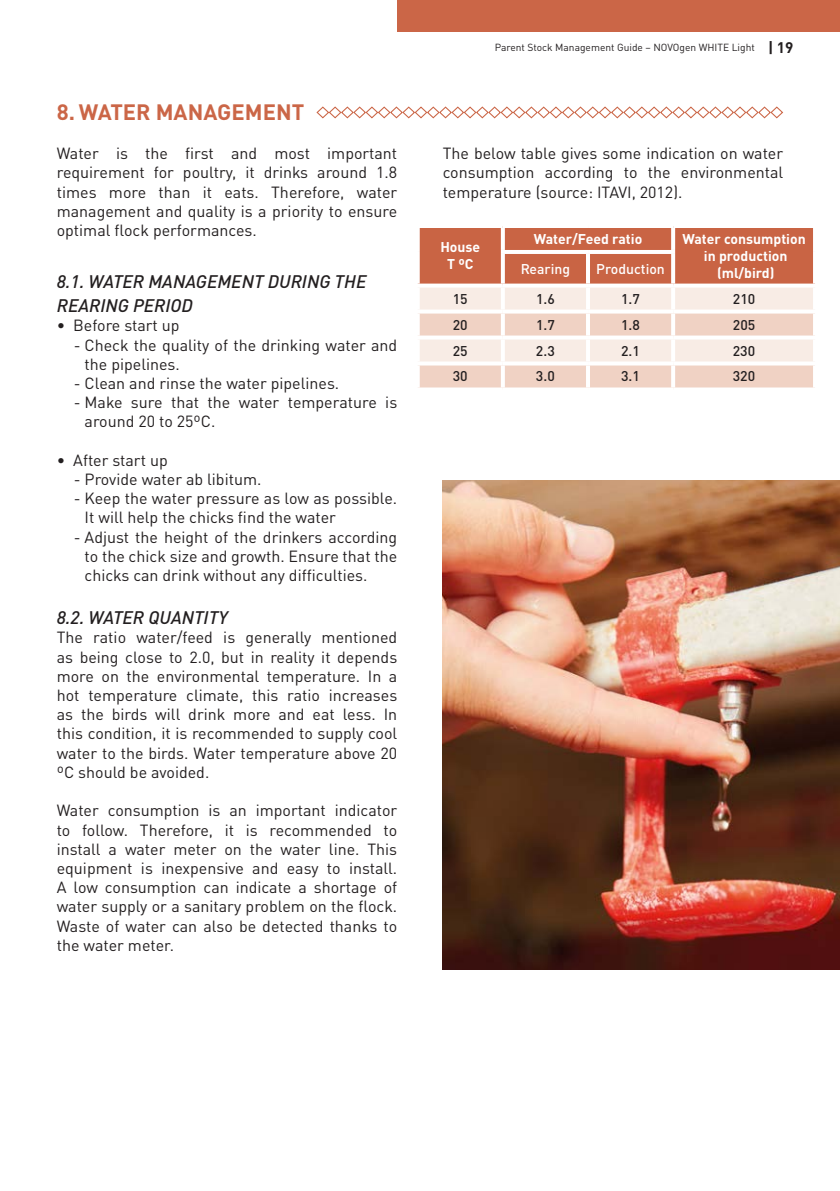
<style>
.page{position:relative;width:840px;height:1191px;background:#fff}
.page>*{position:absolute;margin:0;border:0;box-sizing:border-box;transform-origin:0 0}
._02_TITRE{font:700 22px "DIN Pro";color:#cb6647}
._03_SOUS_TITRE{font:italic 500 18px/24px "DIN Pro";color:#231f20}
.t1{font:16px/19.2px "DIN Pro";color:#231f20;text-align:justify}
.t2{font:700 14px/16.8px "DIN Pro";color:#fff;text-align:center}
.t3{font:500 14px "DIN Pro";color:#231f20}
.t4{font:500 14px "DIN Pro";color:#fff}
.t5{font:10.2px "DIN Pro";color:#231f20}
.s1{font-weight:700;font-size:15.2px}
</style>
<div class="page">
<svg style="left:316px;top:106px;width:467px;height:13px"></svg>
<svg style="left:419px;top:228px;width:393px;height:159px;background:#e4b19f"></svg>
<hr style="left:500px;top:250px;width:87px;height:4px;background:#fff">
<hr style="left:587px;top:250px;width:87px;height:4px;background:#fff">
<svg style="left:500px;top:228px;width:4px;height:22px"></svg>
<svg style="left:670px;top:228px;width:4px;height:22px"></svg>
<svg style="left:812px;top:228px;width:2px;height:24px"></svg>
<svg style="left:812px;top:252px;width:1px;height:31px"></svg>
<svg style="left:500px;top:254px;width:4px;height:29px"></svg>
<svg style="left:585px;top:254px;width:4px;height:29px"></svg>
<svg style="left:670px;top:254px;width:4px;height:29px"></svg>
<svg style="left:500px;top:287px;width:4px;height:22px"></svg>
<svg style="left:585px;top:287px;width:4px;height:22px"></svg>
<svg style="left:670px;top:287px;width:4px;height:22px"></svg>
<svg style="left:812px;top:287px;width:1px;height:22px"></svg>
<svg style="left:500px;top:313px;width:4px;height:22px"></svg>
<svg style="left:585px;top:313px;width:4px;height:22px"></svg>
<svg style="left:670px;top:313px;width:4px;height:22px"></svg>
<svg style="left:812px;top:313px;width:3px;height:22px"></svg>
<svg style="left:500px;top:339px;width:4px;height:22px"></svg>
<svg style="left:585px;top:339px;width:4px;height:22px"></svg>
<svg style="left:670px;top:339px;width:4px;height:22px"></svg>
<svg style="left:812px;top:339px;width:1px;height:22px"></svg>
<svg style="left:500px;top:365px;width:4px;height:22px"></svg>
<svg style="left:585px;top:365px;width:4px;height:22px"></svg>
<svg style="left:670px;top:365px;width:4px;height:22px"></svg>
<svg style="left:812px;top:365px;width:3px;height:22px"></svg>
<svg style="left:417px;top:283px;width:85px;height:4px"></svg>
<svg style="left:502px;top:283px;width:85px;height:4px"></svg>
<svg style="left:587px;top:283px;width:85px;height:4px"></svg>
<svg style="left:672px;top:283px;width:143px;height:4px"></svg>
<svg style="left:419px;top:309px;width:83px;height:4px"></svg>
<svg style="left:502px;top:309px;width:85px;height:4px"></svg>
<svg style="left:587px;top:309px;width:85px;height:4px"></svg>
<svg style="left:672px;top:309px;width:141px;height:4px"></svg>
<svg style="left:418px;top:335px;width:84px;height:4px"></svg>
<svg style="left:502px;top:335px;width:85px;height:4px"></svg>
<svg style="left:587px;top:335px;width:85px;height:4px"></svg>
<svg style="left:672px;top:335px;width:143px;height:4px"></svg>
<svg style="left:419px;top:361px;width:83px;height:4px"></svg>
<svg style="left:502px;top:361px;width:85px;height:4px"></svg>
<svg style="left:587px;top:361px;width:85px;height:4px"></svg>
<svg style="left:672px;top:361px;width:141px;height:4px"></svg>
<svg style="left:418px;top:387px;width:84px;height:1px"></svg>
<svg style="left:502px;top:387px;width:85px;height:1px"></svg>
<svg style="left:587px;top:387px;width:85px;height:1px"></svg>
<svg style="left:672px;top:387px;width:143px;height:1px"></svg>
<div style="left:397px;top:0;width:442px;height:31px;background:#cb6647"></div>
<img style="left:442px;top:480px;width:397px;height:489px">
<p class="_02_TITRE" style="left:57px;top:94px;width:249px">8. WATER MANAGEMENT</p>
<p class="t1" style="left:57px;top:142px;width:342px">Water is the first and most important requirement for poultry, it drinks around 1.8 times more than it eats. Therefore, water management and quality is a priority to ensure optimal flock performances.</p>
<p class="_03_SOUS_TITRE" style="left:57px;top:268px;width:311px">8.1. WATER MANAGEMENT DURING THE<br>REARING PERIOD</p>
<p class="t1" style="left:57px;top:314px;width:124px">• Before start up</p>
<p class="t1" style="left:85px;top:333px;width:314px;text-indent:-11px">- Check the quality of the drinking water and the pipelines.</p>
<p class="t1" style="left:74px;top:372px;width:267px">- Clean and rinse the water pipelines.</p>
<p class="t1" style="left:85px;top:391px;width:314px;text-indent:-11px">- Make sure that the water temperature is around 20 to 25ºC.</p>
<p class="t1" style="left:57px;top:449px;width:112px">• After start up</p>
<p class="t1" style="left:74px;top:468px;width:189px">- Provide water ab libitum.</p>
<p class="t1" style="left:85px;top:487px;width:314px;text-indent:-11px">- Keep the water pressure as low as possible.<br>It will help the chicks find the water</p>
<p class="t1" style="left:85px;top:525px;width:314px;text-indent:-11px">- Adjust the height of the drinkers according to the chick size and growth. Ensure that the chicks can drink without any difficulties.</p>
<p class="_03_SOUS_TITRE" style="left:57px;top:604px;width:172px">8.2. WATER QUANTITY</p>
<p class="t1" style="left:57px;top:626px;width:342px">The ratio water/feed is generally mentioned as being close to 2.0, but in reality it depends more on the environmental temperature. In a hot temperature climate, this ratio increases as the birds will drink more and eat less. In this condition, it is recommended to supply cool water to the birds. Water temperature above 20 ºC should be avoided.</p>
<p class="t1" style="left:57px;top:799px;width:342px">Water consumption is an important indicator to follow. Therefore, it is recommended to install a water meter on the water line. This equipment is inexpensive and easy to install.<br>A low consumption can indicate a shortage of water supply or a sanitary problem on the flock.<br>Waste of water can also be detected thanks to the water meter.</p>
<p class="t5" style="left:494px;top:40px;width:300px">Parent Stock Management Guide – NOVOgen WHITE Light <span class="s1">| 19</span></p>
<p class="t1" style="left:442px;top:142px;width:342px">The below table gives some indication on water consumption according to the environmental temperature (source: ITAVI, 2012).</p>
<p class="t2" style="left:440px;top:237px;width:41px">House<br>T ºC</p>
<p class="t2" style="left:533px;top:229px;width:110px">Water/Feed ratio</p>
<p class="t2" style="left:682px;top:229px;width:125px">Water consumption</p>
<p class="t2" style="left:703px;top:246px;width:85px">in production</p>
<p class="t4" style="left:520px;top:257px;width:51px">Rearing</p>
<p class="t4" style="left:596px;top:257px;width:70px">Production</p>
<p class="t2" style="left:716px;top:262px;width:59px">(ml/bird)</p>
<p class="t3" style="left:452px;top:287px;width:16px">15</p>
<p class="t3" style="left:535px;top:287px;width:20px">1.6</p>
<p class="t3" style="left:620px;top:287px;width:20px">1.7</p>
<p class="t3" style="left:732px;top:287px;width:24px">210</p>
<p class="t3" style="left:452px;top:313px;width:16px">20</p>
<p class="t3" style="left:535px;top:313px;width:20px">1.7</p>
<p class="t3" style="left:620px;top:313px;width:20px">1.8</p>
<p class="t3" style="left:732px;top:313px;width:24px">205</p>
<p class="t3" style="left:452px;top:339px;width:16px">25</p>
<p class="t3" style="left:535px;top:339px;width:20px">2.3</p>
<p class="t3" style="left:620px;top:339px;width:20px">2.1</p>
<p class="t3" style="left:732px;top:339px;width:24px">230</p>
<p class="t3" style="left:452px;top:365px;width:16px">30</p>
<p class="t3" style="left:535px;top:365px;width:20px">3.0</p>
<p class="t3" style="left:620px;top:365px;width:20px">3.1</p>
<p class="t3" style="left:732px;top:365px;width:24px">320</p>
</div>
